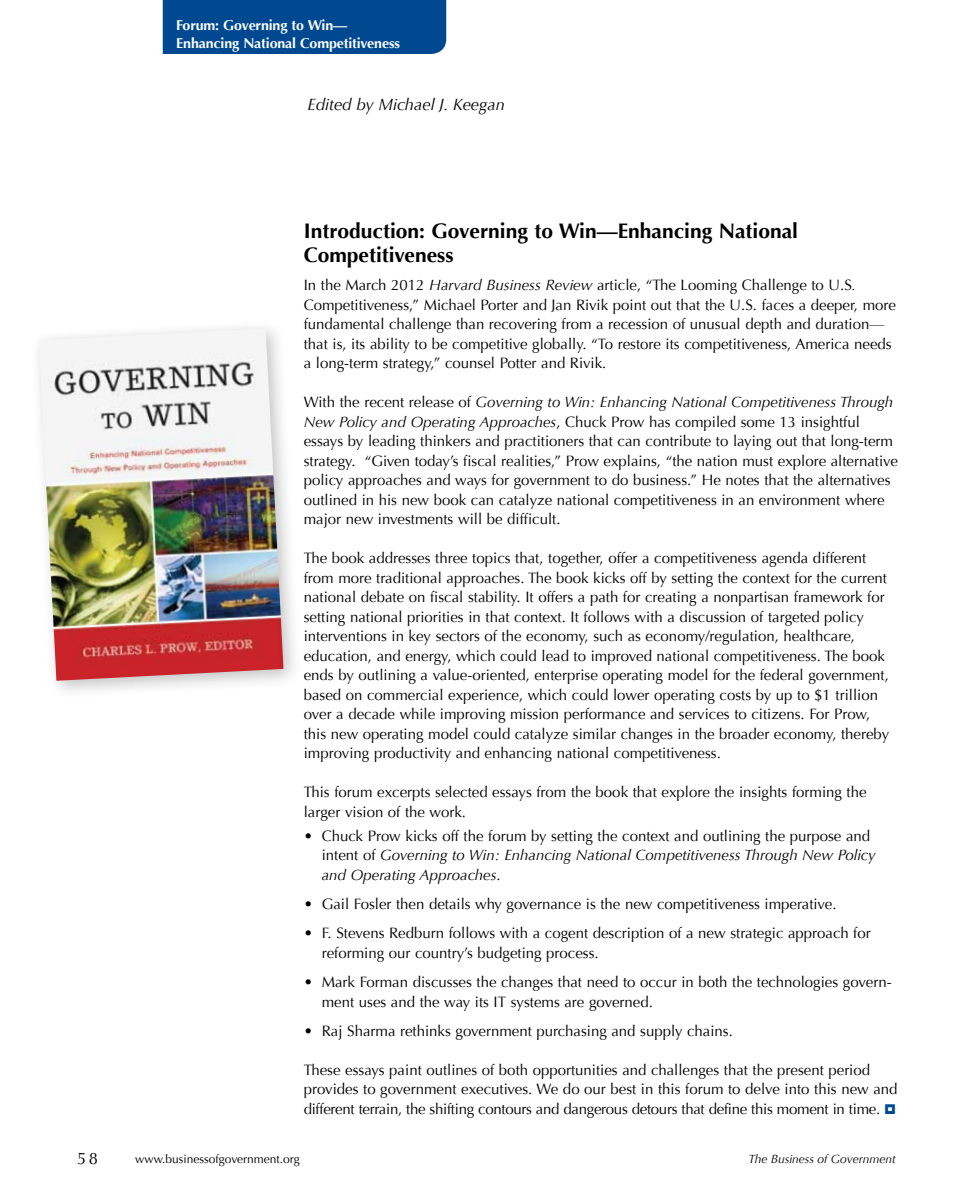
<style>
.page{position:relative;width:972px;height:1188px;background:#fff}
.page>*{position:absolute;margin:0;border:0;box-sizing:border-box;transform-origin:0 0}
.t1{font:700 21px/24px "Optima";color:#000}
.t2{font:italic 16.5px "Optima";color:#000}
.t3{font:16.5px "Optima";color:#000}
.t4{font:15px/19.5px "Optima";color:#000}
.t5{font:italic 15px/19.5px "Optima";color:#000}
.t6{font:700 14.25px/18px "Optima";letter-spacing:-.01em;color:#fff}
.t7{font:12px "Optima";color:#000}
.t8{font:italic 12px "Optima";color:#000}
.s1{font-style:italic}
.s2{font-style:normal}
</style>
<div class="page">
<div style="left:163px;top:0;width:283px;height:54px;background:#004990"></div>
<div style="left:29px;top:318px;width:274px;height:382px;background:#000;opacity:.24"></div>
<img style="left:39px;top:328px;width:244px;height:353px">
<p class="t6" style="left:176px;top:16px;width:225px">Forum: Governing to Win—<br>Enhancing National Competitiveness</p>
<p class="t2" style="left:308px;top:94px;width:199px">Edited by Michael J. Keegan</p>
<h1 class="t1" style="left:304px;top:219px;width:496px">Introduction: Governing to Win—Enhancing National<br>Competitiveness</h1>
<p class="t4" style="left:304px;top:276px;width:594px">In the March 2012 <span class="s1">Harvard Business Review</span> article, “The Looming Challenge to U.S<span class="s1">.<br></span>Competitiveness,” Michael Porter and Jan Rivik point out that the U.S. faces a deeper, more fundamental challenge than recovering from a recession of unusual depth and duration— that is, its ability to be competitive globally. “To restore its competitiveness, America needs a long-term strategy,” counsel Potter and Rivik.</p>
<p class="t4" style="left:304px;top:393px;width:596px">With the recent release of <span class="s1">Governing to Win: Enhancing National Competitiveness Through New Policy and Operating Approaches</span>, Chuck Prow has compiled some 13 insightful essays by leading thinkers and practitioners that can contribute to laying out that long-term strategy. “Given today’s fiscal realities,” Prow explains, “the nation must explore alternative policy approaches and ways for government to do business.” He notes that the alternatives outlined in his new book can catalyze national competitiveness in an environment where major new investments will be difficult.</p>
<p class="t4" style="left:304px;top:549px;width:587px">The book addresses three topics that, together, offer a competitiveness agenda different from more traditional approaches. The book kicks off by setting the context for the current national debate on fiscal stability. It offers a path for creating a nonpartisan framework for setting national priorities in that context. It follows with a discussion of targeted policy interventions in key sectors of the economy, such as economy/regulation, healthcare, education, and energy, which could lead to improved national competitiveness. The book ends by outlining a value-oriented, enterprise operating model for the federal government, based on commercial experience, which could lower operating costs by up to $1 trillion over a decade while improving mission performance and services to citizens. For Prow, this new operating model could catalyze similar changes in the broader economy, thereby improving productivity and enhancing national competitiveness.</p>
<p class="t4" style="left:304px;top:783px;width:564px">This forum excerpts selected essays from the book that explore the insights forming the larger vision of the work.</p>
<p class="t5" style="left:322px;top:826px;width:555px"><span class="s2">Chuck Prow kicks off the forum by setting the context and outlining the purpose and intent of</span> Governing to Win: Enhancing National Competitiveness Through New Policy and Operating Approaches<span class="s2">.</span></p>
<p class="t4" style="left:322px;top:890px;width:551px;line-height:29.2px">Gail Fosler then details why governance is the new competitiveness imperative.<br>F. Stevens Redburn follows with a cogent description of a new strategic approach for</p>
<p class="t4" style="left:322px;top:938px;width:571px;line-height:29.2px">reforming our country’s budgeting process.<br>Mark Forman discusses the changes that need to occur in both the technologies govern-</p>
<p class="t4" style="left:322px;top:987px;width:413px;line-height:29.2px">ment uses and the way its IT systems are governed.<br>Raj Sharma rethinks government purchasing and supply chains.</p>
<p class="t4" style="left:304px;top:1060px;width:595px">These essays paint outlines of both opportunities and challenges that the present period provides to government executives. We do our best in this forum to delve into this new and different terrain, the shifting contours and dangerous detours that define this moment in time.</p>
<p class="t3" style="left:77px;top:1149px;width:22px">58</p>
<p class="t7" style="left:135px;top:1152px;width:166px">www.businessofgovernment.org</p>
<p class="t8" style="left:749px;top:1152px;width:149px">The Business of Government</p>
</div>
